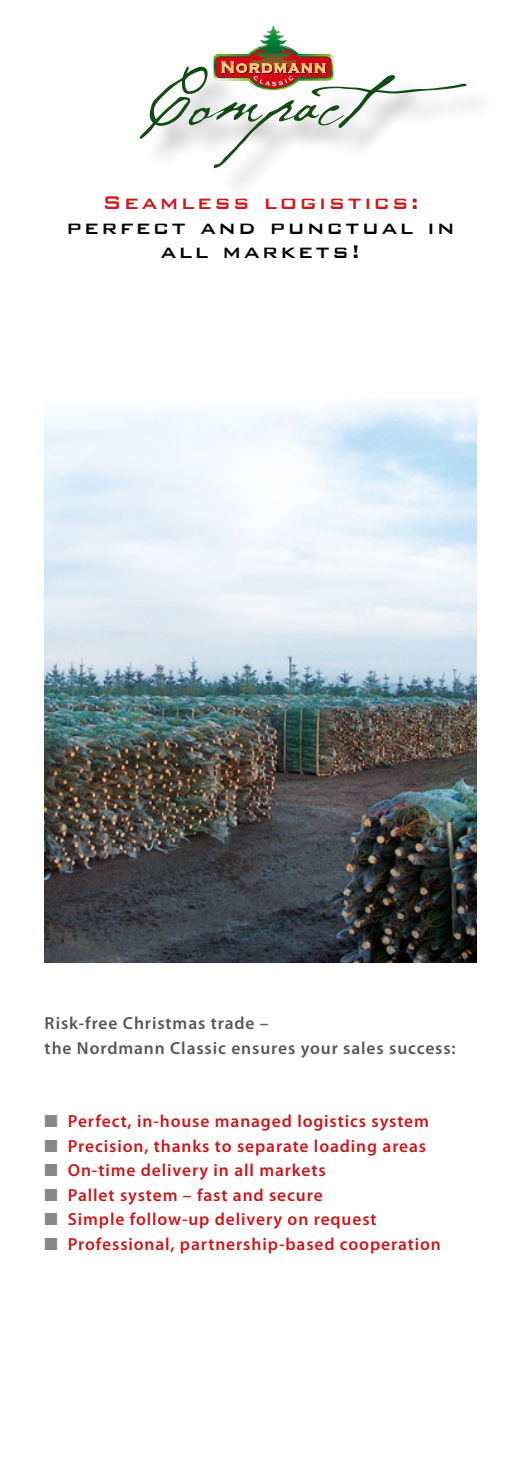
<style>
.page{position:relative;width:521px;height:1474px;background:#fff}
.page>*{position:absolute;margin:0;border:0;box-sizing:border-box;transform-origin:0 0}
.t1{font:78.4px "Cezanne";color:#144b14;scale:.94 1}
.t2{font:500 24.5px/24.5px "Bank Gothic";letter-spacing:.1em;color:#000;text-align:center}
.t3{font:500 24.5px "Bank Gothic";letter-spacing:.1em;color:#cd171a}
.t4{font:600 17.5px "Myriad Pro";letter-spacing:.05em;color:#cd171a}
.t5{font:600 17.5px/24.5px "Myriad Pro";letter-spacing:.05em;color:#575756}
.s1{color:#878787}
</style>
<div class="page">
<img style="left:214px;top:25px;width:119px;height:46px">
<div style="left:145px;top:71px;width:353px;height:129px;background:#000;opacity:.4"></div>
<img style="left:45px;top:401px;width:431px;height:561px">
<h1 class="t1" style="left:147px;top:47px;width:375px">Compact</h1>
<h2 class="t3" style="left:102px;top:184px;width:318px">Seamless logistics:</h2>
<h2 class="t2" style="left:66px;top:213px;width:390px">perfect and punctual in all markets!</h2>
<p class="t5" style="left:45px;top:1010px;width:412px">Risk-free Christmas trade –<br>the Nordmann Classic ensures your sales success:</p>
<p class="t4" style="left:45px;top:1110px;width:386px"><span class="s1">■</span> Perfect, in-house managed logistics system</p>
<p class="t4" style="left:45px;top:1134px;width:383px"><span class="s1">■</span> Precision, thanks to separate loading areas</p>
<p class="t4" style="left:45px;top:1159px;width:283px"><span class="s1">■</span> On-time delivery in all markets</p>
<p class="t4" style="left:45px;top:1183px;width:280px"><span class="s1">■</span> Pallet system – fast and secure</p>
<p class="t4" style="left:45px;top:1208px;width:333px"><span class="s1">■</span> Simple follow-up delivery on request</p>
<p class="t4" style="left:45px;top:1232px;width:398px"><span class="s1">■</span> Professional, partnership-based cooperation</p>
</div>
